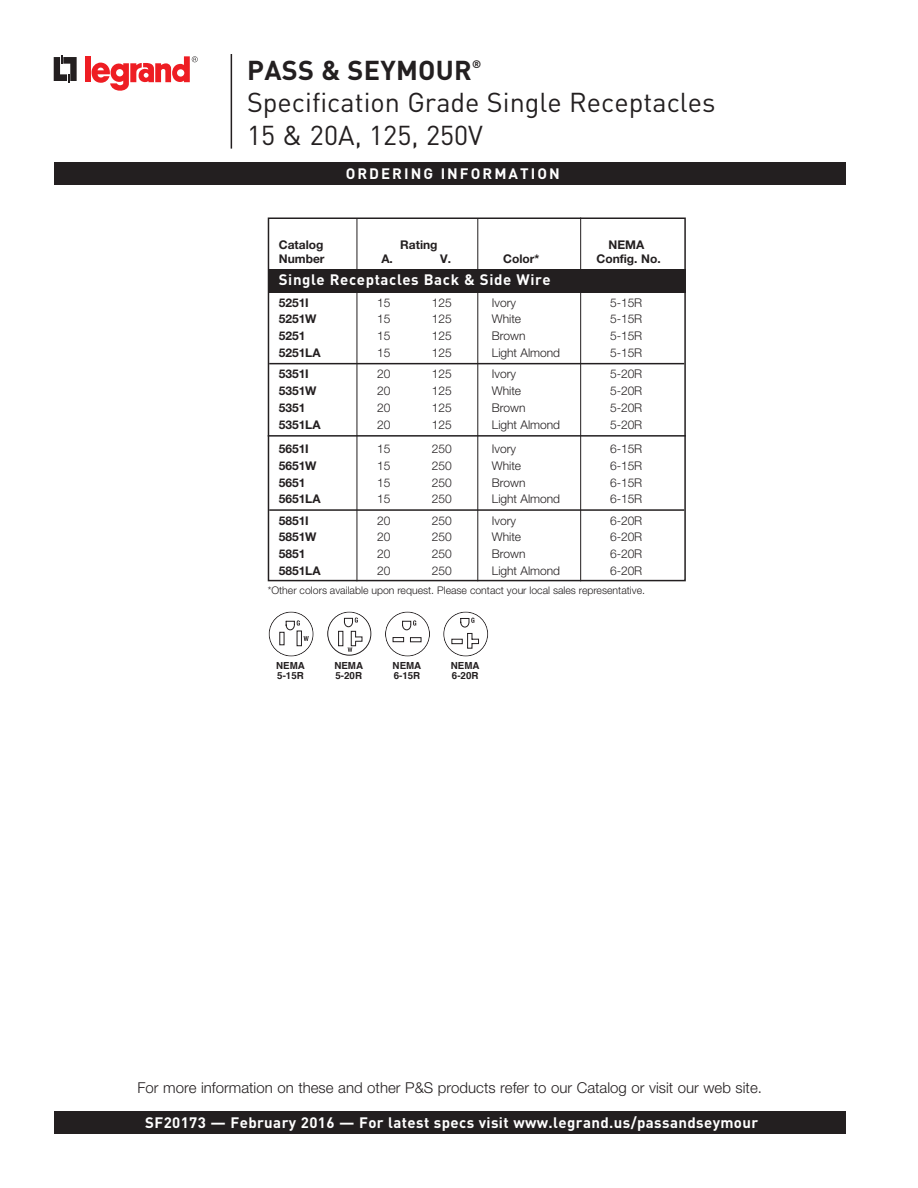
<style>
.page{position:relative;width:918px;height:1188px;background:#fff}
.page>*{position:absolute;margin:0;border:0;box-sizing:border-box;transform-origin:0 0}
.t1{font:27px/32.4px "DIN Pro";color:#231f20}
.t2{font:700 27px "DIN Pro";letter-spacing:.01em;color:#231f20}
.t3{font:700 15px "DIN Pro";letter-spacing:.025em;color:#fff}
.t4{font:300 15px "Helvetica Neue";color:#231f20}
.t5{font:700 15px "DIN Pro";letter-spacing:.135em;color:#fff}
.t6{font:300 12px "Helvetica Neue";letter-spacing:-.005em;color:#231f20}
.t7{font:700 12px "Helvetica Neue";letter-spacing:-.005em;color:#231f20}
.t8{font:700 10.8px "DIN Pro";color:#231f20}
.t9{font:300 10.5px "Helvetica Neue";color:#231f20}
.t10{font:700 9.75px/10.5px "Helvetica";color:#231f20}
</style>
<div class="page">
<hr style="left:477px;top:218px;width:1px;height:363px;background:#231f20">
<hr style="left:580px;top:217px;width:1px;height:364px;background:#231f20">
<hr style="left:357px;top:218px;width:1px;height:363px;background:#231f20">
<div style="left:269px;top:612px;width:45px;height:45px;border:1px solid #231f20;border-radius:50%"></div>
<svg style="left:279px;top:620px;width:30px;height:26px"></svg>
<div style="left:385px;top:612px;width:45px;height:45px;border:1px solid #231f20;border-radius:50%"></div>
<svg style="left:392px;top:620px;width:30px;height:22px"></svg>
<div style="left:327px;top:612px;width:44px;height:44px;border:1px solid #231f20;border-radius:50%"></div>
<svg style="left:338px;top:617px;width:24px;height:35px"></svg>
<div style="left:443px;top:612px;width:45px;height:45px;border:1px solid #231f20;border-radius:50%"></div>
<svg style="left:451px;top:617px;width:28px;height:32px"></svg>
<div style="left:54px;top:162px;width:792px;height:23px;background:#231f20"></div>
<hr style="left:231px;top:54px;width:1px;height:95px;background:#231f20">
<svg style="left:54px;top:55px;width:23px;height:28px"></svg>
<div style="left:85px;top:56px;width:6px;height:26px;background:#ee1d23"></div>
<svg style="left:92px;top:56px;width:106px;height:35px"></svg>
<div style="left:54px;top:1111px;width:791px;height:23px;background:#231f20"></div>
<div style="left:268px;top:269px;width:417px;height:24px;background:#231f20"></div>
<hr style="left:269px;top:363px;width:415px;height:1px;background:#231f20">
<hr style="left:269px;top:509px;width:415px;height:2px;background:#231f20">
<div style="left:268px;top:218px;width:418px;height:363px;border:2px solid #231f20"></div>
<hr style="left:268px;top:435px;width:418px;height:2px;background:#231f20">
<h1 class="t2" style="left:247px;top:52px;width:226px">PASS &amp; SEYMOUR</h1>
<p class="t8" style="left:472px;top:57px;width:11px">®</p>
<h1 class="t1" style="left:247px;top:85px;width:470px">Specification Grade Single Receptacles<br>15 &amp; 20A, 125, 250V</h1>
<p class="t5" style="left:346px;top:163px;width:215px">ORDERING INFORMATION</p>
<p class="t7" style="left:279px;top:237px;width:46px">Catalog</p>
<p class="t7" style="left:400px;top:237px;width:39px">Rating</p>
<p class="t7" style="left:608px;top:237px;width:37px">NEMA</p>
<p class="t7" style="left:279px;top:251px;width:47px">Number</p>
<p class="t7" style="left:381px;top:251px;width:13px">A.</p>
<p class="t7" style="left:440px;top:251px;width:12px">V.</p>
<p class="t7" style="left:503px;top:251px;width:38px">Color*</p>
<p class="t7" style="left:596px;top:251px;width:66px">Config. No.</p>
<p class="t3" style="left:279px;top:270px;width:273px">Single Receptacles Back &amp; Side Wire</p>
<p class="t7" style="left:279px;top:295px;width:31px">5251I</p>
<p class="t6" style="left:377px;top:295px;width:15px">15</p>
<p class="t6" style="left:432px;top:295px;width:21px">125</p>
<p class="t6" style="left:492px;top:295px;width:25px">Ivory</p>
<p class="t6" style="left:610px;top:295px;width:34px">5-15R</p>
<p class="t7" style="left:279px;top:312px;width:39px">5251W</p>
<p class="t6" style="left:377px;top:312px;width:15px">15</p>
<p class="t6" style="left:432px;top:312px;width:21px">125</p>
<p class="t6" style="left:492px;top:312px;width:31px">White</p>
<p class="t6" style="left:610px;top:312px;width:34px">5-15R</p>
<p class="t7" style="left:279px;top:328px;width:28px">5251</p>
<p class="t6" style="left:377px;top:329px;width:15px">15</p>
<p class="t6" style="left:432px;top:329px;width:21px">125</p>
<p class="t6" style="left:492px;top:329px;width:35px">Brown</p>
<p class="t6" style="left:610px;top:329px;width:34px">5-15R</p>
<p class="t7" style="left:279px;top:345px;width:43px">5251LA</p>
<p class="t6" style="left:377px;top:345px;width:15px">15</p>
<p class="t6" style="left:432px;top:345px;width:21px">125</p>
<p class="t6" style="left:492px;top:345px;width:70px">Light Almond</p>
<p class="t6" style="left:610px;top:345px;width:34px">5-15R</p>
<p class="t7" style="left:279px;top:367px;width:31px">5351I</p>
<p class="t6" style="left:377px;top:367px;width:15px">20</p>
<p class="t6" style="left:432px;top:367px;width:21px">125</p>
<p class="t6" style="left:492px;top:367px;width:25px">Ivory</p>
<p class="t6" style="left:610px;top:367px;width:34px">5-20R</p>
<p class="t7" style="left:279px;top:383px;width:39px">5351W</p>
<p class="t6" style="left:377px;top:383px;width:15px">20</p>
<p class="t6" style="left:432px;top:383px;width:21px">125</p>
<p class="t6" style="left:492px;top:383px;width:31px">White</p>
<p class="t6" style="left:610px;top:383px;width:34px">5-20R</p>
<p class="t7" style="left:279px;top:400px;width:28px">5351</p>
<p class="t6" style="left:377px;top:400px;width:15px">20</p>
<p class="t6" style="left:432px;top:400px;width:21px">125</p>
<p class="t6" style="left:492px;top:400px;width:35px">Brown</p>
<p class="t6" style="left:610px;top:400px;width:34px">5-20R</p>
<p class="t7" style="left:279px;top:417px;width:43px">5351LA</p>
<p class="t6" style="left:377px;top:417px;width:15px">20</p>
<p class="t6" style="left:432px;top:417px;width:21px">125</p>
<p class="t6" style="left:492px;top:417px;width:70px">Light Almond</p>
<p class="t6" style="left:610px;top:417px;width:34px">5-20R</p>
<p class="t7" style="left:279px;top:441px;width:31px">5651I</p>
<p class="t6" style="left:377px;top:441px;width:15px">15</p>
<p class="t6" style="left:432px;top:441px;width:21px">250</p>
<p class="t6" style="left:492px;top:441px;width:25px">Ivory</p>
<p class="t6" style="left:610px;top:441px;width:34px">6-15R</p>
<p class="t7" style="left:279px;top:458px;width:39px">5651W</p>
<p class="t6" style="left:377px;top:458px;width:15px">15</p>
<p class="t6" style="left:432px;top:458px;width:21px">250</p>
<p class="t6" style="left:492px;top:458px;width:31px">White</p>
<p class="t6" style="left:610px;top:458px;width:34px">6-15R</p>
<p class="t7" style="left:279px;top:475px;width:28px">5651</p>
<p class="t6" style="left:377px;top:475px;width:15px">15</p>
<p class="t6" style="left:432px;top:475px;width:21px">250</p>
<p class="t6" style="left:492px;top:475px;width:35px">Brown</p>
<p class="t6" style="left:610px;top:475px;width:34px">6-15R</p>
<p class="t7" style="left:279px;top:492px;width:43px">5651LA</p>
<p class="t6" style="left:377px;top:492px;width:15px">15</p>
<p class="t6" style="left:432px;top:492px;width:21px">250</p>
<p class="t6" style="left:492px;top:492px;width:70px">Light Almond</p>
<p class="t6" style="left:610px;top:492px;width:34px">6-15R</p>
<p class="t7" style="left:279px;top:513px;width:31px">5851I</p>
<p class="t6" style="left:377px;top:513px;width:15px">20</p>
<p class="t6" style="left:432px;top:513px;width:21px">250</p>
<p class="t6" style="left:492px;top:513px;width:25px">Ivory</p>
<p class="t6" style="left:610px;top:513px;width:34px">6-20R</p>
<p class="t7" style="left:279px;top:530px;width:39px">5851W</p>
<p class="t6" style="left:377px;top:530px;width:15px">20</p>
<p class="t6" style="left:432px;top:530px;width:21px">250</p>
<p class="t6" style="left:492px;top:530px;width:31px">White</p>
<p class="t6" style="left:610px;top:530px;width:34px">6-20R</p>
<p class="t7" style="left:279px;top:547px;width:28px">5851</p>
<p class="t6" style="left:377px;top:547px;width:15px">20</p>
<p class="t6" style="left:432px;top:547px;width:21px">250</p>
<p class="t6" style="left:492px;top:547px;width:35px">Brown</p>
<p class="t6" style="left:610px;top:547px;width:34px">6-20R</p>
<p class="t7" style="left:279px;top:563px;width:43px">5851LA</p>
<p class="t6" style="left:377px;top:563px;width:15px">20</p>
<p class="t6" style="left:432px;top:563px;width:21px">250</p>
<p class="t6" style="left:492px;top:563px;width:70px">Light Almond</p>
<p class="t6" style="left:610px;top:563px;width:34px">6-20R</p>
<p class="t9" style="left:268px;top:584px;width:379px">*Other colors available upon request. Please contact your local sales representative.</p>
<p class="t10" style="left:276px;top:660px;width:30px">NEMA<br>5-15R</p>
<p class="t10" style="left:393px;top:660px;width:30px">NEMA<br>6-15R</p>
<p class="t10" style="left:334px;top:660px;width:30px">NEMA<br>5-20R</p>
<p class="t10" style="left:451px;top:660px;width:30px">NEMA<br>6-20R</p>
<p class="t4" style="left:137px;top:1078px;width:626px">For more information on these and other P&amp;S products refer to our Catalog or visit our web site.</p>
<p class="t3" style="left:145px;top:1113px;width:614px">SF20173 — February 2016 — For latest specs visit www.legrand.us/passandseymour</p>
</div>
